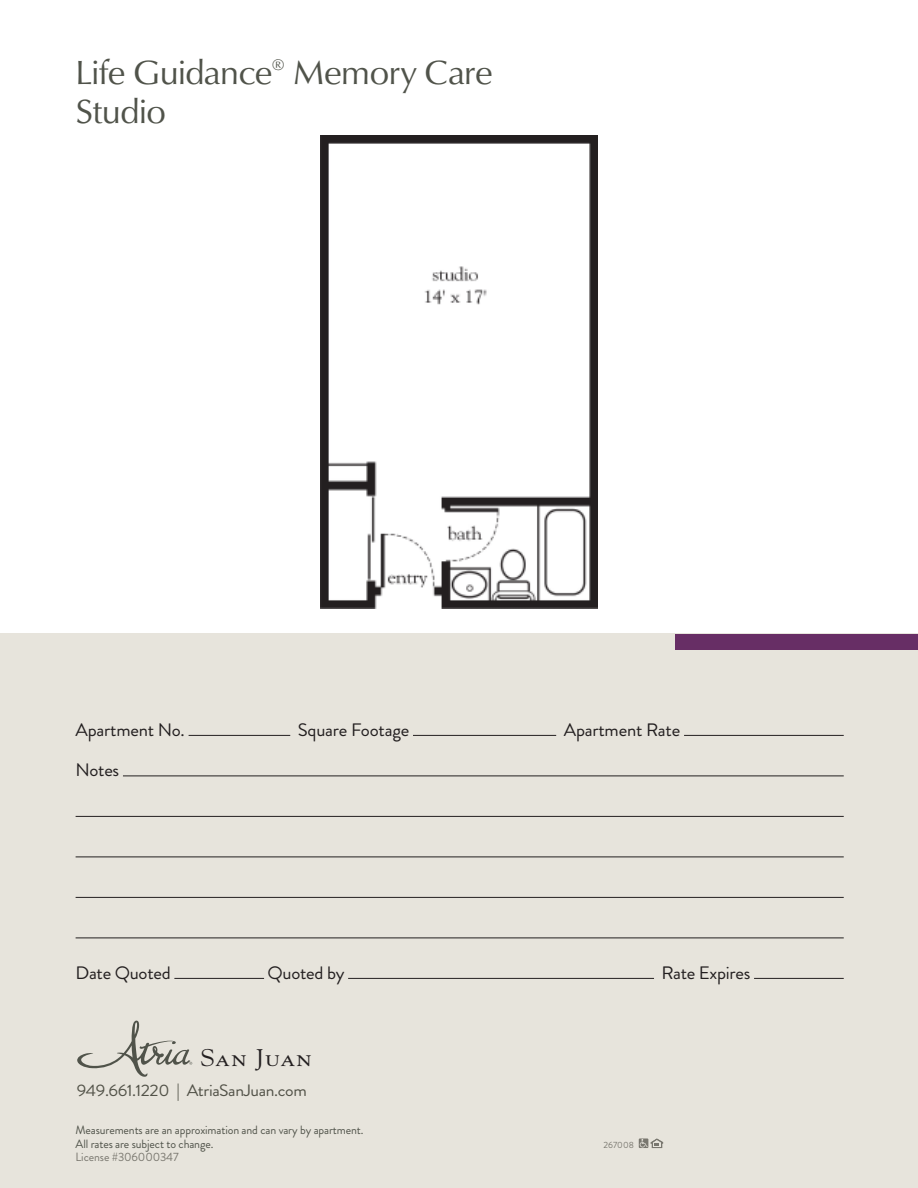
<style>
.page{position:relative;width:918px;height:1188px;background:#fff}
.page>*{position:absolute;margin:0;border:0;box-sizing:border-box;transform-origin:0 0}
.t1{font:34.5px/39px "Classico URW";letter-spacing:-.02em;color:#50534a}
.t2{font:24px "Goudy Std";letter-spacing:.03em;color:#231f20;scale:1.07 1}
.t3{font:18px "Brandon Grotesque";letter-spacing:-.015em;color:#231f20;scale:1.04 1}
.t4{font:16.5px "Brandon Grotesque";letter-spacing:-.02em;color:#525248;scale:1.07 1}
.t5{font:12px/13.5px "Brandon Grotesque";letter-spacing:-.01em;color:#50534a}
.t6{font:12px "Brandon Grotesque";letter-spacing:-.01em;color:#79776f}
.t7{font:9px "Brandon Grotesque";color:#79776f}
</style>
<div class="page">
<div style="left:0;top:634px;width:918px;height:554px;background:#e7e4dc"></div>
<div style="left:675px;top:634px;width:243px;height:16px;background:#672e65"></div>
<svg style="left:639px;top:1138px;width:24px;height:10px"></svg>
<hr style="left:189px;top:735px;width:101px;height:1px;background:#231f20">
<hr style="left:413px;top:735px;width:143px;height:1px;background:#231f20">
<hr style="left:684px;top:735px;width:160px;height:1px;background:#231f20">
<hr style="left:123px;top:775px;width:721px;height:1px;background:#231f20">
<hr style="left:76px;top:816px;width:768px;height:1px;background:#231f20">
<hr style="left:76px;top:856px;width:768px;height:1px;background:#231f20">
<hr style="left:76px;top:897px;width:768px;height:1px;background:#231f20">
<hr style="left:76px;top:937px;width:768px;height:1px;background:#231f20">
<hr style="left:174px;top:978px;width:90px;height:1px;background:#231f20">
<hr style="left:348px;top:978px;width:306px;height:1px;background:#231f20">
<hr style="left:754px;top:978px;width:90px;height:1px;background:#231f20">
<img style="left:320px;top:136px;width:278px;height:472px">
<svg style="left:77px;top:1021px;width:115px;height:56px"></svg>
<h1 class="t1" style="left:76px;top:53px;width:419px">Life Guidance<sup>®</sup> Memory Care<br>Studio</h1>
<h3 class="t3" style="left:76px;top:717px;width:107px">Apartment No.</h3>
<h3 class="t3" style="left:298px;top:717px;width:109px">Square Footage</h3>
<h3 class="t3" style="left:564px;top:717px;width:114px">Apartment Rate</h3>
<h3 class="t3" style="left:76px;top:758px;width:44px">Notes</h3>
<h3 class="t3" style="left:76px;top:960px;width:93px">Date Quoted</h3>
<h3 class="t3" style="left:268px;top:960px;width:76px">Quoted by</h3>
<h3 class="t3" style="left:661px;top:960px;width:87px">Rate Expires</h3>
<h2 class="t2" style="left:201px;top:1042px;width:106px">San Juan</h2>
<h3 class="t4" style="left:77px;top:1079px;width:217px">949.661.1220 | AtriaSanJuan.com</h3>
<p class="t5" style="left:76px;top:1124px;width:289px">Measurements are an approximation and can vary by apartment.<br>All rates are subject to change.</p>
<p class="t6" style="left:76px;top:1149px;width:105px">License #306000347</p>
<p class="t7" style="left:604px;top:1139px;width:32px">267008</p>
</div>
